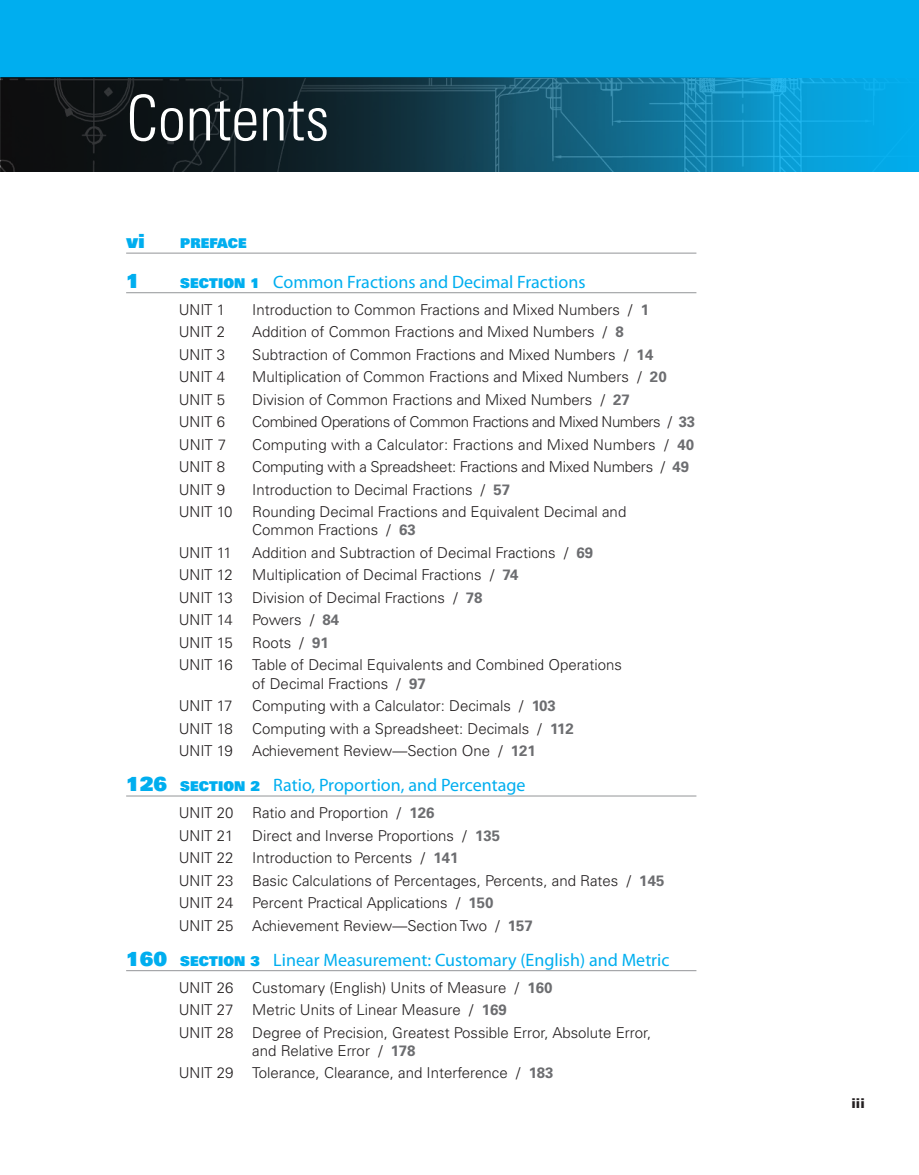
<style>
.page{position:relative;width:919px;height:1175px;background:#fff}
.page>*{position:absolute;margin:0;border:0;box-sizing:border-box;transform-origin:0 0}
.t1{font:300 condensed 63px "Univers LT Std";color:#fff}
.t2{font:19.5px "Univers LT Std X Black";color:#00aeef}
.t3{font:18px "Myriad Pro";color:#00aeef}
.t4{font:300 15px/18px "Univers LT Std";color:#231f20}
.t5{font:300 15px "Univers LT Std";letter-spacing:-.03em;color:#231f20}
.t6{font:13.5px "Univers LT Std X Black";letter-spacing:.01em;color:#00aeef}
.t7{font:900 13.5px "Univers LT Std";color:#231f20}
.s1{font-family:"Univers LT Std X Black";font-size:13.5px}
.s2{font-weight:700;color:#6c6d70}
.s3{font-family:"Univers LT Std X Black";font-size:19.5px}
</style>
<div class="page">
<hr style="left:126px;top:253px;width:570px;height:1px;background:#939598">
<hr style="left:126px;top:292px;width:570px;height:1px;background:#939598">
<hr style="left:126px;top:795px;width:570px;height:1px;background:#939598">
<hr style="left:126px;top:970px;width:570px;height:1px;background:#939598">
<div style="left:1px;top:0;width:917px;height:172px;background:#00aeef"></div>
<img style="left:0;top:78px;width:882px;height:93px">
<svg style="left:515px;top:77px;width:291px;height:95px;background:#137aa1"></svg>
<svg style="left:1px;top:77px;width:514px;height:95px;background:#10232b"></svg>
<h1 class="t1" style="left:126px;top:80px;width:204px">Contents</h1>
<h2 class="t2" style="left:126px;top:228px;width:20px">VI</h2>
<p class="t6" style="left:180px;top:234px;width:68px">PREFACE</p>
<h2 class="t2" style="left:126px;top:268px;width:15px">1</h2>
<p class="t3" style="left:180px;top:272px;width:406px"><span class="s1">SECTION 1</span> Common Fractions and Decimal Fractions</p>
<p class="t4" style="left:179px;top:300px;width:48px">UNIT 1</p>
<p class="t4" style="left:252px;top:300px;width:398px">Introduction to Common Fractions and Mixed Numbers / <span class="s2">1</span></p>
<p class="t4" style="left:179px;top:323px;width:48px">UNIT 2</p>
<p class="t4" style="left:252px;top:323px;width:373px">Addition of Common Fractions and Mixed Numbers / <span class="s2">8</span></p>
<p class="t4" style="left:179px;top:345px;width:48px">UNIT 3</p>
<p class="t4" style="left:252px;top:345px;width:402px">Subtraction of Common Fractions and Mixed Numbers / <span class="s2">14</span></p>
<p class="t4" style="left:179px;top:368px;width:48px">UNIT 4</p>
<p class="t4" style="left:252px;top:368px;width:415px">Multiplication of Common Fractions and Mixed Numbers / <span class="s2">20</span></p>
<p class="t4" style="left:179px;top:390px;width:48px">UNIT 5</p>
<p class="t4" style="left:252px;top:390px;width:379px">Division of Common Fractions and Mixed Numbers / <span class="s2">27</span></p>
<p class="t4" style="left:179px;top:413px;width:48px">UNIT 6</p>
<p class="t5" style="left:252px;top:413px;width:444px">Combined Operations of Common Fractions and Mixed Numbers / <span class="s2">33</span></p>
<p class="t4" style="left:179px;top:435px;width:49px">UNIT 7</p>
<p class="t4" style="left:252px;top:435px;width:443px">Computing with a Calculator: Fractions and Mixed Numbers / <span class="s2">40</span></p>
<p class="t4" style="left:179px;top:458px;width:48px">UNIT 8</p>
<p class="t4" style="left:252px;top:458px;width:438px">Computing with a Spreadsheet: Fractions and Mixed Numbers / <span class="s2">49</span></p>
<p class="t4" style="left:179px;top:480px;width:48px">UNIT 9</p>
<p class="t4" style="left:252px;top:480px;width:259px">Introduction to Decimal Fractions / <span class="s2">57</span></p>
<p class="t4" style="left:179px;top:503px;width:55px">UNIT 10</p>
<p class="t4" style="left:252px;top:503px;width:375px">Rounding Decimal Fractions and Equivalent Decimal and<br>Common Fractions / <span class="s2">63</span></p>
<p class="t4" style="left:179px;top:543px;width:54px">UNIT 11</p>
<p class="t4" style="left:252px;top:543px;width:342px">Addition and Subtraction of Decimal Fractions / <span class="s2">69</span></p>
<p class="t4" style="left:179px;top:566px;width:55px">UNIT 12</p>
<p class="t4" style="left:252px;top:566px;width:267px">Multiplication of Decimal Fractions / <span class="s2">74</span></p>
<p class="t4" style="left:179px;top:588px;width:55px">UNIT 13</p>
<p class="t4" style="left:252px;top:588px;width:232px">Division of Decimal Fractions / <span class="s2">78</span></p>
<p class="t4" style="left:179px;top:611px;width:55px">UNIT 14</p>
<p class="t4" style="left:252px;top:611px;width:88px">Powers / <span class="s2">84</span></p>
<p class="t4" style="left:179px;top:633px;width:55px">UNIT 15</p>
<p class="t4" style="left:252px;top:633px;width:78px">Roots / <span class="s2">91</span></p>
<p class="t4" style="left:179px;top:656px;width:55px">UNIT 16</p>
<p class="t4" style="left:252px;top:656px;width:371px">Table of Decimal Equivalents and Combined Operations of Decimal Fractions / <span class="s2">97</span></p>
<p class="t4" style="left:179px;top:696px;width:55px">UNIT 17</p>
<p class="t4" style="left:252px;top:696px;width:305px">Computing with a Calculator: Decimals / <span class="s2">103</span></p>
<p class="t4" style="left:179px;top:719px;width:56px">UNIT 18</p>
<p class="t4" style="left:252px;top:719px;width:323px">Computing with a Spreadsheet: Decimals / <span class="s2">112</span></p>
<p class="t4" style="left:179px;top:741px;width:55px">UNIT 19</p>
<p class="t4" style="left:252px;top:741px;width:285px">Achievement Review—Section One / <span class="s2">121</span></p>
<p class="t3" style="left:126px;top:775px;width:400px"><span class="s3">126</span> <span class="s1">SECTION 2</span> Ratio, Propor tion, and Percentage</p>
<p class="t4" style="left:179px;top:804px;width:56px">UNIT 20</p>
<p class="t4" style="left:252px;top:804px;width:183px">Ratio and Propor tion / <span class="s2">126</span></p>
<p class="t4" style="left:179px;top:826px;width:56px">UNIT 21</p>
<p class="t4" style="left:252px;top:826px;width:249px">Direct and Inverse Proportions / <span class="s2">135</span></p>
<p class="t4" style="left:179px;top:849px;width:56px">UNIT 22</p>
<p class="t4" style="left:252px;top:849px;width:207px">Introduction to Percents / <span class="s2">141</span></p>
<p class="t4" style="left:179px;top:871px;width:56px">UNIT 23</p>
<p class="t4" style="left:252px;top:871px;width:413px">Basic Calculations of Percentages, Percents, and Rates / <span class="s2">145</span></p>
<p class="t4" style="left:179px;top:894px;width:56px">UNIT 24</p>
<p class="t4" style="left:252px;top:894px;width:243px">Percent Practical Applications / <span class="s2">150</span></p>
<p class="t4" style="left:179px;top:916px;width:56px">UNIT 25</p>
<p class="t4" style="left:252px;top:916px;width:282px">Achievement Review—Section Two / <span class="s2">157</span></p>
<p class="t3" style="left:126px;top:950px;width:544px"><span class="s3">160</span> <span class="s1">SECTION 3</span> Linear Measurement: Customary (English) and Metric</p>
<p class="t4" style="left:179px;top:978px;width:56px">UNIT 26</p>
<p class="t4" style="left:252px;top:978px;width:301px">Customary (English) Units of Measure / <span class="s2">160</span></p>
<p class="t4" style="left:179px;top:1001px;width:56px">UNIT 27</p>
<p class="t4" style="left:252px;top:1001px;width:256px">Metric Units of Linear Measure / <span class="s2">169</span></p>
<p class="t4" style="left:179px;top:1023px;width:56px">UNIT 28</p>
<p class="t4" style="left:252px;top:1023px;width:400px">Degree of Precision, Greatest Possible Error, Absolute Error, and Relative Error / <span class="s2">178</span></p>
<p class="t4" style="left:179px;top:1064px;width:56px">UNIT 29</p>
<p class="t4" style="left:252px;top:1064px;width:302px">Tolerance, Clearance, and Interference / <span class="s2">183</span></p>
<p class="t7" style="left:851px;top:1094px;width:15px">iii</p>
</div>
